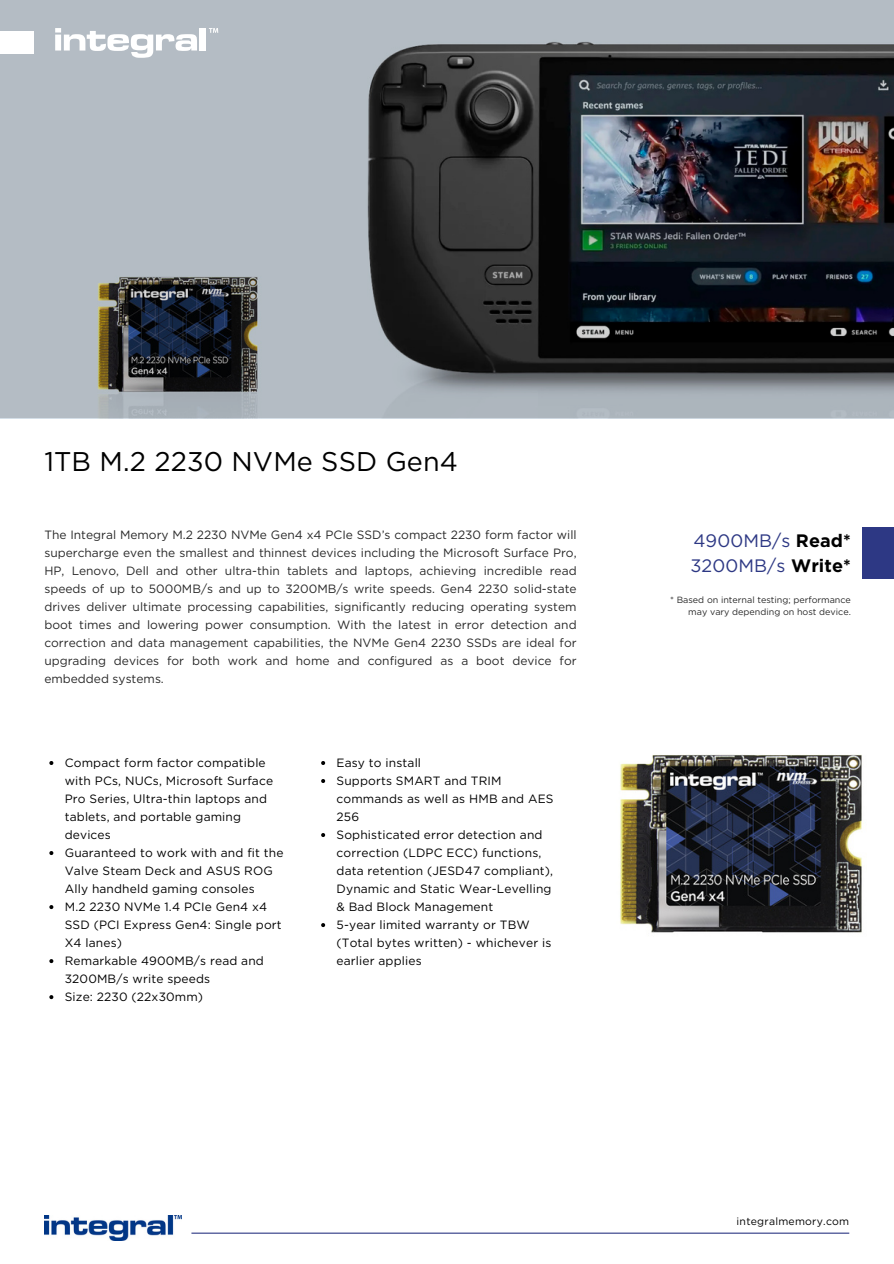
<style>
.page{position:relative;width:894px;height:1264px;background:#fff}
.page>*{position:absolute;margin:0;border:0;box-sizing:border-box;transform-origin:0 0}
.t1{font:27px "Gotham";letter-spacing:.005em;color:#000}
.t2{font:18px "Gotham";letter-spacing:.005em;color:#2d3884}
.t3{font:12px/18px "Gotham";letter-spacing:.01em;color:#000}
.t4{font:10.5px "Gotham";letter-spacing:.025em;color:#000}
.t5{font:9px/12px "Gotham";color:#000;text-align:right}
.s1{font-weight:700;color:#000}
</style>
<div class="page">
<div style="left:862px;top:527px;width:31px;height:51px;background:#2d3884"></div>
<svg style="left:0;top:0;width:893px;height:418px;background:#6c7075"></svg>
<div style="left:0;top:32px;width:34px;height:22px;background:#fff"></div>
<svg style="left:55px;top:28px;width:142px;height:30px"></svg>
<div style="left:199px;top:28px;width:6px;height:22px;background:#fff"></div>
<svg style="left:209px;top:28px;width:9px;height:5px"></svg>
<img style="left:44px;top:1215px;width:138px;height:25px">
<hr style="left:191px;top:1232px;width:658px;height:1px;background:#2d3884">
<img style="left:620px;top:754px;width:242px;height:179px">
<svg style="left:49px;top:761px;width:4px;height:4px"></svg>
<svg style="left:49px;top:851px;width:4px;height:4px"></svg>
<svg style="left:49px;top:905px;width:4px;height:4px"></svg>
<svg style="left:49px;top:959px;width:4px;height:4px"></svg>
<svg style="left:49px;top:995px;width:4px;height:4px"></svg>
<svg style="left:321px;top:761px;width:4px;height:4px"></svg>
<svg style="left:321px;top:779px;width:4px;height:4px"></svg>
<svg style="left:321px;top:833px;width:4px;height:4px"></svg>
<svg style="left:321px;top:923px;width:4px;height:4px"></svg>
<p class="t1" style="left:44px;top:445px;width:415px">1TB M.2 2230 NVMe SSD Gen4</p>
<p class="t3" style="left:44px;top:525px;width:533px;text-align:justify">The Integral Memory M.2 2230 NVMe Gen4 x4 PCIe SSD’s compact 2230 form factor will supercharge even the smallest and thinnest devices including the Microsoft Surface Pro, HP, Lenovo, Dell and other ultra-thin tablets and laptops, achieving incredible read speeds of up to 5000MB/s and up to 3200MB/s write speeds. Gen4 2230 solid-state drives deliver ultimate processing capabilities, significantly reducing operating system boot times and lowering power consumption. With the latest in error detection and correction and data management capabilities, the NVMe Gen4 2230 SSDs are ideal for upgrading devices for both work and home and configured as a boot device for embedded systems.</p>
<p class="t2" style="left:693px;top:529px;width:159px">4900MB/s <span class="s1">Read*</span></p>
<p class="t2" style="left:690px;top:554px;width:162px">3200MB/s <span class="s1">Write*</span></p>
<p class="t5" style="left:670px;top:594px;width:182px">* Based on internal testing; performance may vary depending on host device.</p>
<h2 class="t3" style="left:65px;top:753px;width:210px">Compact form factor compatible with PCs, NUCs, Microsoft Surface<br>Pro Series, Ultra-thin laptops and tablets, and portable gaming devices</h2>
<p class="t3" style="left:65px;top:843px;width:220px">Guaranteed to work with and fit the<br>Valve Steam Deck and ASUS ROG<br>Ally handheld gaming consoles</p>
<p class="t3" style="left:65px;top:897px;width:218px">M.2 2230 NVMe 1.4 PCIe Gen4 x4<br>SSD (PCI Express Gen4: Single port<br>X4 lanes)</p>
<p class="t3" style="left:65px;top:951px;width:200px">Remarkable 4900MB/s read and<br>3200MB/s write speeds</p>
<p class="t3" style="left:65px;top:987px;width:140px">Size: 2230 (22x30mm)</p>
<p class="t3" style="left:336px;top:753px;width:86px">Easy to install</p>
<p class="t3" style="left:336px;top:771px;width:218px">Supports SMART and TRIM commands as well as HMB and AES<br>256</p>
<p class="t3" style="left:336px;top:825px;width:218px">Sophisticated error detection and correction (LDPC ECC) functions, data retention (JESD47 compliant),<br>Dynamic and Static Wear-Levelling &amp; Bad Block Management</p>
<p class="t3" style="left:336px;top:915px;width:216px">5-year limited warranty or TBW (Total bytes written) - whichever is earlier applies</p>
<h3 class="t4" style="left:736px;top:1214px;width:114px">integralmemory.com</h3>
</div>
